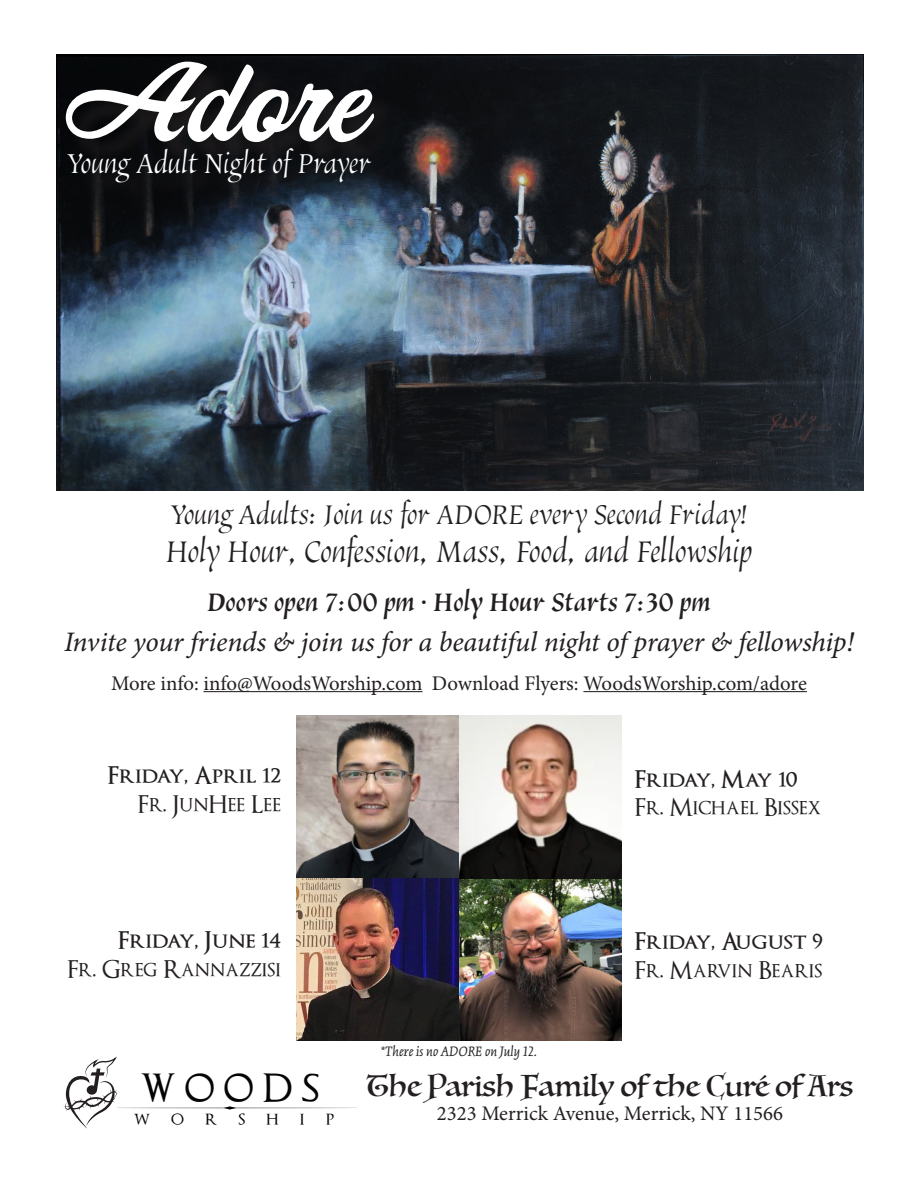
<style>
.page{position:relative;width:918px;height:1188px;background:#fff}
.page>*{position:absolute;margin:0;border:0;box-sizing:border-box;transform-origin:0 0}
.t1{font:102.15px "Corner Store JF";color:#fff}
.t2{font:500 35.85px "Capitalis Typ Oasis";letter-spacing:.2em;color:#040503}
.t3{font:300 31.5px "Vatican";color:#231f20}
.t4{font:29.4px "Luminari";color:#231f20}
.t5{font:300 28.95px "Vatican";color:#fff}
.t6{font:300 28.5px "Vatican";color:#231f20}
.t7{font:italic 28.2px "Minion Pro";letter-spacing:-.01em;color:#231f20}
.t8{font:500 26.7px "Vatican";color:#231f20}
.t9{font:24px "Optimus Princeps";color:#231f20}
.t10{font:600 24px "Optimus Princeps";color:#231f20}
.t11{font:600 24px "Optimus Princeps";letter-spacing:-.04em;color:#231f20}
.t12{font:20.85px "Minion Pro";letter-spacing:-.005em;color:#231f20}
.t13{font:20.7px "Minion Pro";color:#231f20}
.t14{font:19.8px "Optimus Princeps";letter-spacing:1em;color:#040503;scale:1.06 1}
.t15{font:italic 15px "Kinesis Pro 3";color:#231f20}
</style>
<div class="page">
<img style="left:57px;top:54px;width:807px;height:436px">
<div style="left:69px;top:65px;width:330px;height:102px;background:#0f1012"></div>
<div style="left:72px;top:152px;width:323px;height:55px;background:#231f20;opacity:.75"></div>
<hr style="left:203px;top:691px;width:220px;height:1px;background:#231f20">
<hr style="left:583px;top:691px;width:224px;height:1px;background:#231f20">
<svg style="left:63px;top:1057px;width:294px;height:72px"></svg>
<img style="left:297px;top:716px;width:324px;height:325px">
<p class="t1" style="left:64px;top:29px;width:305px">Adore</p>
<p class="t5" style="left:67px;top:148px;width:306px">Young Adult Night of Prayer</p>
<p class="t6" style="left:170px;top:499px;width:579px">Young Adults: Join us for ADORE every Second Friday!</p>
<p class="t3" style="left:165px;top:534px;width:589px">Holy Hour, Confession, Mass, Food, and Fellowship</p>
<p class="t8" style="left:207px;top:587px;width:506px">Doors open 7:00 pm • Holy Hour Starts 7:30 pm</p>
<p class="t7" style="left:64px;top:623px;width:791px">Invite your friends &amp; join us for a beautiful night of prayer &amp; fellowship!</p>
<p class="t12" style="left:111px;top:669px;width:697px">More info: info@WoodsWorship.com Download Flyers: WoodsWorship.com/adore</p>
<p class="t10" style="left:108px;top:762px;width:175px">Friday, April 12</p>
<p class="t9" style="left:138px;top:792px;width:145px">Fr. JunHee Lee</p>
<p class="t11" style="left:634px;top:766px;width:165px">Friday, May 10</p>
<p class="t9" style="left:634px;top:796px;width:188px">Fr. Michael Bissex</p>
<p class="t10" style="left:118px;top:928px;width:165px">Friday, June 14</p>
<p class="t9" style="left:67px;top:957px;width:215px">Fr. Greg Rannazzisi</p>
<p class="t2" style="left:140px;top:1073px;width:182px">WOODS</p>
<p class="t14" style="left:134px;top:1109px;width:190px">worship</p>
<p class="t15" style="left:380px;top:1043px;width:159px">*There is no ADORE on July 12.</p>
<p class="t10" style="left:634px;top:929px;width:190px">Friday, August 9</p>
<p class="t9" style="left:634px;top:958px;width:190px">Fr. Marvin Bearis</p>
<p class="t4" style="left:366px;top:1060px;width:489px">The Parish Family of the Curé of Ars</p>
<p class="t13" style="left:437px;top:1100px;width:348px">2323 Merrick Avenue, Merrick, NY 11566</p>
</div>
